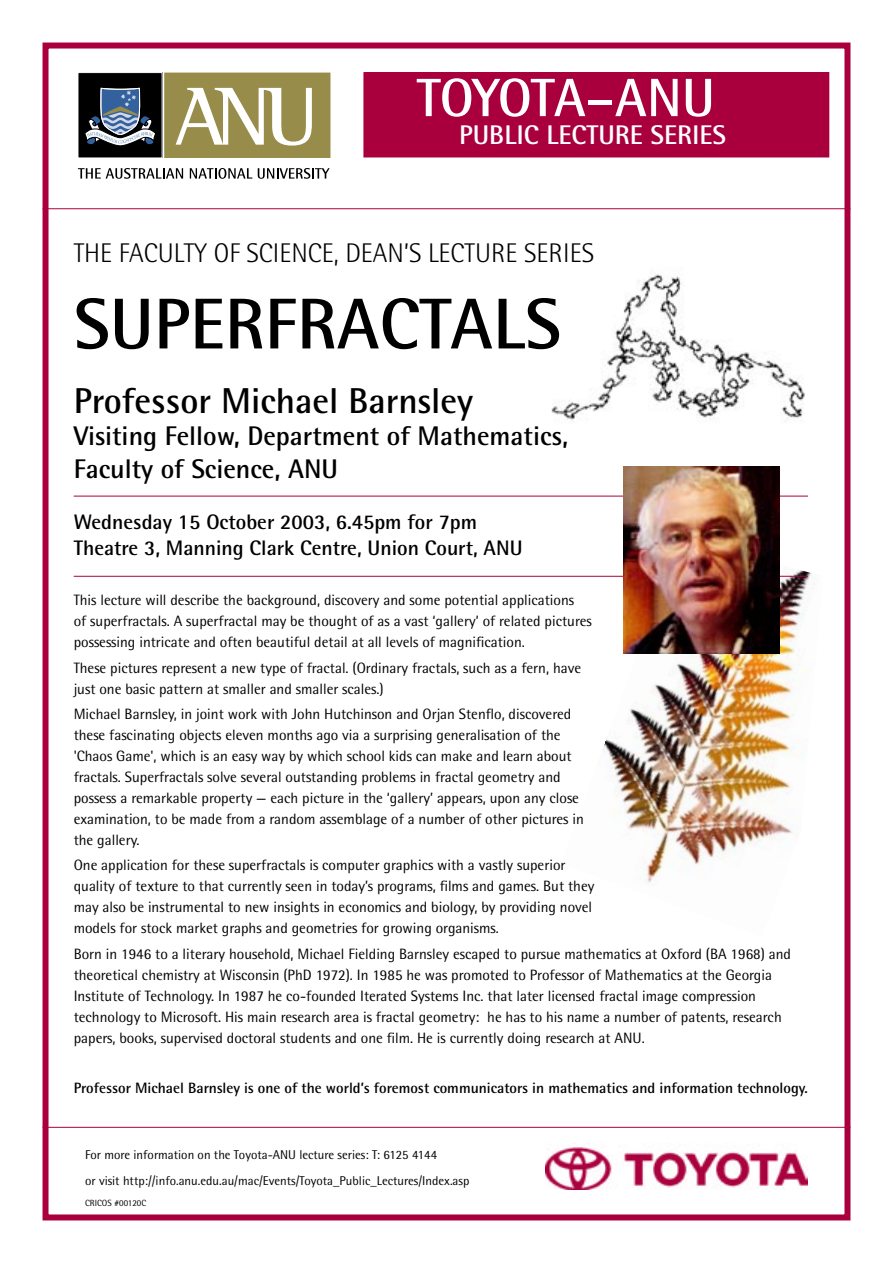
<style>
.page{position:relative;width:893px;height:1263px;background:#fff}
.page>*{position:absolute;margin:0;border:0;box-sizing:border-box;transform-origin:0 0}
.t1{font:700 72px "Rotis Semi Sans";color:#000}
.t2{font:700 54px "Rotis Semi Sans";letter-spacing:-.02em;color:#fff}
.t3{font:700 36px "Rotis Semi Sans";color:#000}
.t4{font:700 27px/32.4px "Rotis Semi Sans";color:#000}
.t5{font:300 27px "Rotis Semi Sans";color:#000}
.t6{font:700 27px "Rotis Semi Sans";color:#fff}
.t7{font:700 21px/25.2px "Rotis Semi Sans";color:#000}
.t8{font:15px/21px "Rotis Semi Sans";color:#000}
.t9{font:700 15px "Rotis Semi Sans";color:#000}
.t10{font:12.75px/25.3px "Rotis Semi Sans";color:#000}
.t11{font:9px "Rotis Semi Sans";color:#000}
</style>
<div class="page">
<div style="left:364px;top:73px;width:465px;height:84px;background:#a9003d"></div>
<div style="left:364px;top:72px;width:465px;height:85px;border:1px solid #a9003d"></div>
<img style="left:546px;top:1146px;width:262px;height:44px">
<div style="left:78px;top:73px;width:84px;height:85px;background:#000"></div>
<div style="left:78px;top:72px;width:84px;height:86px;border:1px solid #fff"></div>
<svg style="left:84px;top:73px;width:246px;height:85px"></svg>
<svg style="left:78px;top:168px;width:105px;height:11px"></svg>
<svg style="left:190px;top:168px;width:62px;height:11px"></svg>
<svg style="left:258px;top:168px;width:72px;height:11px"></svg>
<hr style="left:43px;top:208px;width:807px;height:1px;background:#a9003d">
<hr style="left:43px;top:1127px;width:807px;height:1px;background:#a9003d">
<div style="left:43px;top:43px;width:807px;height:1177px;border:6px solid #a9003d"></div>
<img style="left:562px;top:535px;width:250px;height:351px">
<img style="left:551px;top:274px;width:254px;height:147px">
<hr style="left:74px;top:496px;width:734px;height:1px;background:#a9003d">
<hr style="left:74px;top:576px;width:734px;height:1px;background:#a9003d">
<img style="left:624px;top:467px;width:156px;height:187px">
<h2 class="t2" style="left:417px;top:65px;width:300px">TOYOTA–ANU</h2>
<h3 class="t6" style="left:459px;top:118px;width:268px">PUBLIC LECTURE SERIES</h3>
<h3 class="t5" style="left:74px;top:237px;width:522px">THE FACULTY OF SCIENCE, DEAN’S LECTURE SERIES</h3>
<h1 class="t1" style="left:74px;top:280px;width:489px">SUPERFRACTALS</h1>
<h3 class="t3" style="left:74px;top:379px;width:401px">Professor Michael Barnsley</h3>
<h3 class="t4" style="left:74px;top:419px;width:496px">Visiting Fellow, Department of Mathematics,<br>Faculty of Science, ANU</h3>
<h3 class="t7" style="left:74px;top:509px;width:450px">Wednesday 15 October 2003, 6.45pm for 7pm<br>Theatre 3, Manning Clark Centre, Union Court, ANU</h3>
<p class="t8" style="left:74px;top:590px;width:519px">This lecture will describe the background, discovery and some potential applications<br>of superfractals. A superfractal may be thought of as a vast ‘gallery’ of related pictures possessing intricate and often beautiful detail at all levels of magnification.</p>
<p class="t8" style="left:74px;top:657px;width:509px">These pictures represent a new type of fractal. (Ordinary fractals, such as a fern, have just one basic pattern at smaller and smaller scales.)</p>
<p class="t8" style="left:74px;top:703px;width:512px">Michael Barnsley, in joint work with John Hutchinson and Orjan Stenflo, discovered these fascinating objects eleven months ago via a surprising generalisation of the 'Chaos Game', which is an easy way by which school kids can make and learn about fractals. Superfractals solve several outstanding problems in fractal geometry and possess a remarkable property — each picture in the ‘gallery’ appears, upon any close examination, to be made from a random assemblage of a number of other pictures in the gallery.</p>
<p class="t8" style="left:74px;top:854px;width:522px">One application for these superfractals is computer graphics with a vastly superior quality of texture to that currently seen in today’s programs, films and games. But they may also be instrumental to new insights in economics and biology, by providing novel models for stock market graphs and geometries for growing organisms.</p>
<p class="t8" style="left:74px;top:943px;width:719px">Born in 1946 to a literary household, Michael Fielding Barnsley escaped to pursue mathematics at Oxford (BA 1968) and theoretical chemistry at Wisconsin (PhD 1972). In 1985 he was promoted to Professor of Mathematics at the Georgia Institute of Technology. In 1987 he co-founded Iterated Systems Inc. that later licensed fractal image compression technology to Microsoft. His main research area is fractal geometry: he has to his name a number of patents, research papers, books, supervised doctoral students and one film. He is currently doing research at ANU.</p>
<p class="t9" style="left:74px;top:1079px;width:736px">Professor Michael Barnsley is one of the world’s foremost communicators in mathematics and information technology.</p>
<p class="t10" style="left:85px;top:1142px;width:386px">For more information on the Toyota-ANU lecture series: T: 6125 4144<br>or visit http://info.anu.edu.au/mac/Events/Toyota_Public_Lectures/Index.asp</p>
<p class="t11" style="left:85px;top:1197px;width:63px">CRICOS #00120C</p>
</div>
